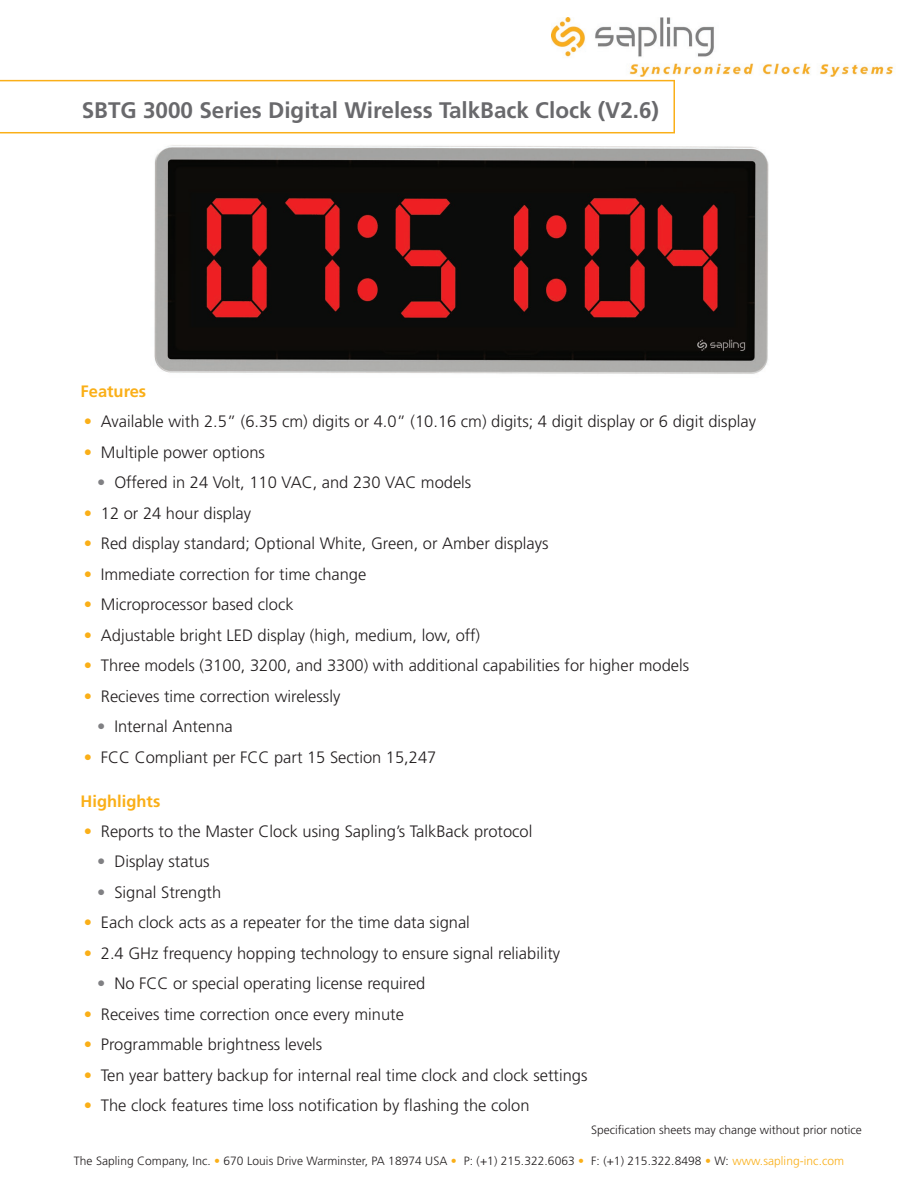
<style>
.page{position:relative;width:918px;height:1188px;background:#fff}
.page>*{position:absolute;margin:0;border:0;box-sizing:border-box;transform-origin:0 0}
.t1{font:700 22.5px "Frutiger LT Std";color:#69696c}
.t2{font:300 16.5px "Frutiger LT Std";color:#231f20}
.t3{font:700 16.5px "Frutiger LT Std";color:#faaf18}
.t4{font:300 16.5px "Frutiger LT Std";color:#faaf18}
.t5{font:300 16.5px "Frutiger LT Std";color:#808083}
.t6{font:300 12px "Frutiger LT Std";letter-spacing:.005em;color:#231f20}
.s1{color:#faaf18}
</style>
<div class="page">
<svg style="left:0;top:80px;width:675px;height:53px"></svg>
<img style="left:552px;top:17px;width:342px;height:59px">
<img style="left:154px;top:145px;width:615px;height:229px">
<h1 class="t1" style="left:82px;top:97px;width:579px">SBTG 3000 Series Digital Wireless TalkBack Clock (V2.6(</h1>
<p class="t3" style="left:81px;top:381px;width:67px">Features</p>
<p class="t2" style="left:101px;top:412px;width:657px">Available with 2.5” (6.35 cm) digits or 4.0” (10.16 cm) digits 4; digit display or 6 digit display</p>
<p class="t4" style="left:84px;top:412px;width:10px">•</p>
<p class="t4" style="left:84px;top:443px;width:10px">•</p>
<p class="t2" style="left:101px;top:443px;width:166px">Multiple power options</p>
<p class="t2" style="left:114px;top:473px;width:359px">Offered in 24 Volt, 110 VAC, and 230 VAC models</p>
<p class="t5" style="left:97px;top:473px;width:10px">•</p>
<p class="t2" style="left:101px;top:504px;width:152px">12 or 24 hour display</p>
<p class="t4" style="left:84px;top:504px;width:10px">•</p>
<p class="t4" style="left:84px;top:534px;width:10px">•</p>
<p class="t2" style="left:101px;top:534px;width:449px">Red display standard; Optional White, Green, or Amber displays</p>
<p class="t4" style="left:84px;top:565px;width:10px">•</p>
<p class="t2" style="left:101px;top:565px;width:267px">Immediate correction for time change</p>
<p class="t4" style="left:84px;top:595px;width:10px">•</p>
<p class="t2" style="left:101px;top:595px;width:194px">Microprocessor based clock</p>
<p class="t4" style="left:84px;top:626px;width:10px">•</p>
<p class="t2" style="left:101px;top:626px;width:381px">Adjustable bright LED display (high, medium, low, off(</p>
<p class="t4" style="left:84px;top:656px;width:10px">•</p>
<p class="t2" style="left:101px;top:656px;width:590px">Three models (3100, 3200, and 3300) with additional capabilities for higher models</p>
<p class="t4" style="left:84px;top:687px;width:10px">•</p>
<p class="t2" style="left:101px;top:687px;width:241px">Recieves time correction wirelessly</p>
<p class="t2" style="left:114px;top:717px;width:120px">Internal Antenna</p>
<p class="t5" style="left:97px;top:717px;width:10px">•</p>
<p class="t2" style="left:101px;top:748px;width:337px">FCC Compliant per FCC part 15 Section 15,247</p>
<p class="t4" style="left:84px;top:748px;width:10px">•</p>
<p class="t3" style="left:81px;top:791px;width:81px">Highlights</p>
<p class="t2" style="left:101px;top:822px;width:433px">Reports to the Master Clock using Sapling s’ TalkBack protocol</p>
<p class="t4" style="left:84px;top:822px;width:10px">•</p>
<p class="t5" style="left:97px;top:852px;width:10px">•</p>
<p class="t2" style="left:114px;top:852px;width:97px">Display status</p>
<p class="t2" style="left:114px;top:883px;width:108px">Signal Strength</p>
<p class="t5" style="left:97px;top:883px;width:10px">•</p>
<p class="t2" style="left:101px;top:913px;width:371px">Each clock acts as a repeater for the time data signal</p>
<p class="t4" style="left:84px;top:913px;width:10px">•</p>
<p class="t4" style="left:84px;top:944px;width:10px">•</p>
<p class="t2" style="left:101px;top:944px;width:461px">2.4 GHz frequency hopping technology to ensure signal reliability</p>
<p class="t2" style="left:114px;top:974px;width:313px">No FCC or special operating license required</p>
<p class="t5" style="left:97px;top:974px;width:10px">•</p>
<p class="t2" style="left:101px;top:1005px;width:305px">Receives time correction once every minute</p>
<p class="t4" style="left:84px;top:1005px;width:10px">•</p>
<p class="t4" style="left:84px;top:1035px;width:10px">•</p>
<p class="t2" style="left:101px;top:1035px;width:223px">Programmable brightness levels</p>
<p class="t4" style="left:84px;top:1066px;width:10px">•</p>
<p class="t2" style="left:101px;top:1066px;width:488px">Ten year battery backup for internal real time clock and clock settings</p>
<p class="t4" style="left:84px;top:1096px;width:10px">•</p>
<p class="t2" style="left:101px;top:1096px;width:430px">The clock features time loss notification by flashing the colon</p>
<p class="t6" style="left:591px;top:1123px;width:272px">Specification sheets may change without prior notice</p>
<p class="t6" style="left:74px;top:1154px;width:385px">The Sapling Company, Inc. <span class="s1">•</span> 670 Louis Drive Warminster, PA 18974 USA <span class="s1">•</span></p>
<p class="t6" style="left:464px;top:1154px;width:122px">(:P +1) 215.322.6063 <span class="s1">•</span></p>
<p class="t6" style="left:591px;top:1154px;width:255px">(:F +1) 215.322.8498 <span class="s1">•</span> W: <span class="s1">www.sapling-inc.com</span></p>
</div>
